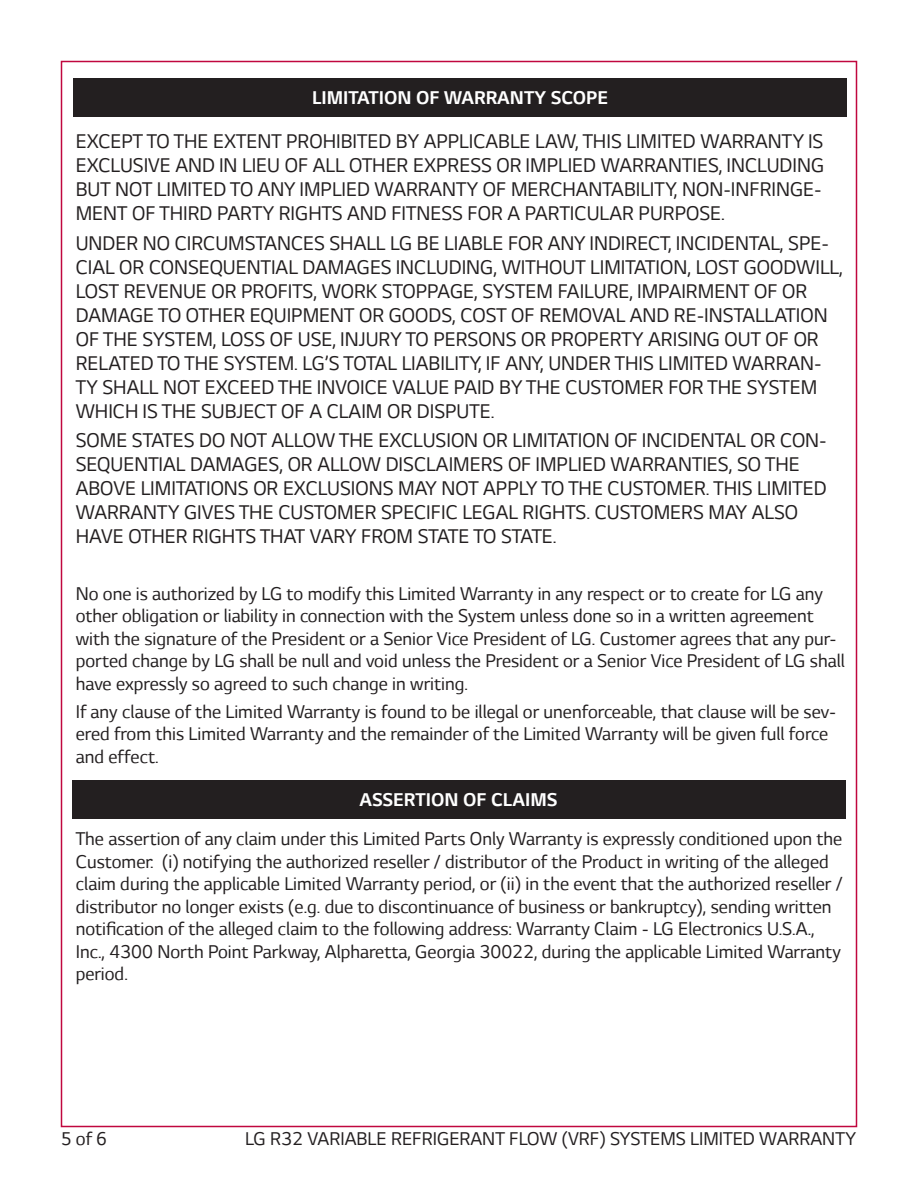
<style>
.page{position:relative;width:918px;height:1188px;background:#fff}
.page>*{position:absolute;margin:0;border:0;box-sizing:border-box;transform-origin:0 0}
.ALL_CAPS_Warranty_Text{font:22.5px/24px "LG Smart";color:#231f20}
.Warranty_Text{font:21px/22.5px "LG Smart";color:#231f20}
.Section_Title_White{font:700 21px "LG Smart";color:#fff}
</style>
<div class="page">
<div style="left:74px;top:78px;width:773px;height:39px;background:#231f20"></div>
<div style="left:72px;top:780px;width:773px;height:38px;background:#231f20"></div>
<p class="Section_Title_White" style="left:312px;top:86px;width:298px">LIMITATION OF WARRANTY SCOPE</p>
<p class="ALL_CAPS_Warranty_Text" style="left:76px;top:129px;width:750px;text-align:justify">EXCEPT TO THE EXTENT PROHIBITED BY APPLICABLE LAW, THIS LIMITED WARRANTY IS EXCLUSIVE AND IN LIEU OF ALL OTHER EXPRESS OR IMPLIED WARRANTIES, INCLUDING BUT NOT LIMITED TO ANY IMPLIED WARRANTY OF MERCHANTABILITY, NON-INFRINGE-MENT OF THIRD PARTY RIGHTS AND FITNESS FOR A PARTICULAR PURPOSE.</p>
<p class="ALL_CAPS_Warranty_Text" style="left:76px;top:231px;width:769px">UNDER NO CIRCUMSTANCES SHALL LG BE LIABLE FOR ANY INDIRECT, INCIDENTAL, SPE-CIAL OR CONSEQUENTIAL DAMAGES INCLUDING, WITHOUT LIMITATION, LOST GOODWILL, LOST REVENUE OR PROFITS, WORK STOPPAGE, SYSTEM FAILURE, IMPAIRMENT OF OR DAMAGE TO OTHER EQUIPMENT OR GOODS, COST OF REMOVAL AND RE-INSTALLATION OF THE SYSTEM, LOSS OF USE, INJURY TO PERSONS OR PROPERTY ARISING OUT OF OR RELATED TO THE SYSTEM. LG’S TOTAL LIABILITY, IF ANY, UNDER THIS LIMITED WARRAN-TY SHALL NOT EXCEED THE INVOICE VALUE PAID BY THE CUSTOMER FOR THE SYSTEM WHICH IS THE SUBJECT OF A CLAIM OR DISPUTE.</p>
<p class="ALL_CAPS_Warranty_Text" style="left:76px;top:429px;width:753px">SOME STATES DO NOT ALLOW THE EXCLUSION OR LIMITATION OF INCIDENTAL OR CON-SEQUENTIAL DAMAGES, OR ALLOW DISCLAIMERS OF IMPLIED WARRANTIES, SO THE ABOVE LIMITATIONS OR EXCLUSIONS MAY NOT APPLY TO THE CUSTOMER. THIS LIMITED WARRANTY GIVES THE CUSTOMER SPECIFIC LEGAL RIGHTS. CUSTOMERS MAY ALSO HAVE OTHER RIGHTS THAT VARY FROM STATE TO STATE.</p>
<p class="Warranty_Text" style="left:76px;top:582px;width:771px">No one is authorized by LG to modify this Limited Warranty in any respect or to create for LG any other obligation or liability in connection with the System unless done so in a written agreement with the signature of the President or a Senior Vice President of LG. Customer agrees that any pur&shy;ported change by LG shall be null and void unless the President or a Senior Vice President of LG shall have expressly so agreed to such change in writing.</p>
<p class="Warranty_Text" style="left:76px;top:701px;width:762px">If any clause of the Limited Warranty is found to be illegal or unenforceable, that clause will be sev&shy;ered from this Limited Warranty and the remainder of the Limited Warranty will be given full force and effect.</p>
<p class="Section_Title_White" style="left:360px;top:788px;width:200px">ASSERTION OF CLAIMS</p>
<p class="Warranty_Text" style="left:76px;top:828px;width:769px">The assertion of any claim under this Limited Parts Only Warranty is expressly conditioned upon the Customer: (i) notifying the authorized reseller / distributor of the Product in writing of the alleged claim during the applicable Limited Warranty period, or (ii) in the event that the authorized reseller / distributor no longer exists (e.g. due to discontinuance of business or bankruptcy), sending written notification of the alleged claim to the following address: Warranty Claim - LG Electronics U.S.A., Inc., 4300 North Point Parkway, Alpharetta, Georgia 30022, during the applicable Limited Warranty period.</p>
<p class="Warranty_Text" style="left:61px;top:1128px;width:48px">5 of 6</p>
<p class="Warranty_Text" style="left:245px;top:1128px;width:612px">LG R32 VARIABLE REFRIGERANT FLOW (VRF) SYSTEMS LIMITED WARRANTY</p>
</div>
